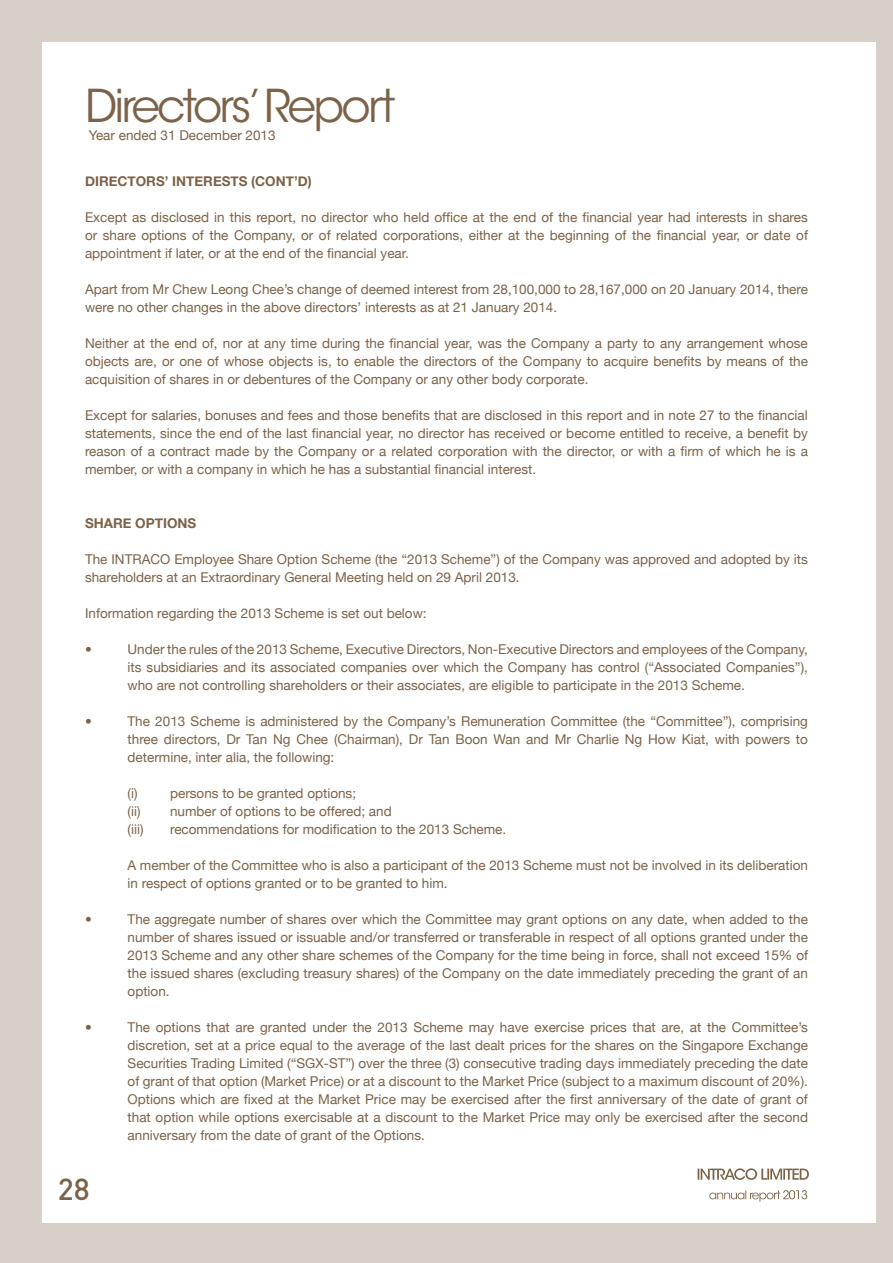
<style>
.page{position:relative;width:893px;height:1263px;background:#d7d0c8}
.page>*{position:absolute;margin:0;border:0;box-sizing:border-box;transform-origin:0 0}
.t1{font:45px "ITC Avant Garde Std";letter-spacing:-.06em;color:#7b6248}
.t2{font:500 30px "DIN";color:#7b6248}
.t3{font:13.5px/18px "Helvetica Neue";color:#7b6248;text-align:justify}
.t4{font:700 13.5px "Helvetica Neue";color:#7b6248}
</style>
<div class="page">
<div style="left:43px;top:43px;width:833px;height:1179px;background:#fff"></div>
<svg style="left:698px;top:1168px;width:111px;height:12px"></svg>
<svg style="left:709px;top:1190px;width:98px;height:12px"></svg>
<h1 class="t1" style="left:85px;top:79px;width:312px">Directors’Report</h1>
<p class="t3" style="left:89px;top:126px;width:188px">Year ended 31 December 2013</p>
<p class="t4" style="left:85px;top:173px;width:25px">DIRECTORS</p>
<p class="t4" style="left:165px;top:173px;width:32px">’ INTERESTS</p>
<p class="t4" style="left:251px;top:173px;width:62px">(CONT’D)</p>
<p class="t3" style="left:85px;top:208px;width:724px">Except as disclosed in this report, no director who held office at the end of the financial year had interests in shares or share options of the Company, or of related corporations, either at the beginning of the financial year, or date of appointment if later, or at the end of the financial year.</p>
<p class="t3" style="left:85px;top:280px;width:724px">Apart from Mr Chew Leong Chee’s change of deemed interest from 28,100,000 to 28,167,000 on 20 January 2014, there were no other changes in the above directors’ interests as at 21 January 2014.</p>
<p class="t3" style="left:85px;top:334px;width:724px">Neither at the end of, nor at any time during the financial year, was the Company a party to any arrangement whose objects are, or one of whose objects is, to enable the directors of the Company to acquire benefits by means of the acquisition of shares in or debentures of the Company or any other body corporate.</p>
<p class="t3" style="left:85px;top:406px;width:724px">Except for salaries, bonuses and fees and those benefits that are disclosed in this report and in note 27 to the financial statements, since the end of the last financial year, no director has received or become entitled to receive, a benefit by reason of a contract made by the Company or a related corporation with the director, or with a firm of which he is a member, or with a company in which he has a substantial financial interest.</p>
<p class="t4" style="left:85px;top:515px;width:29px">SHARE</p>
<p class="t4" style="left:135px;top:515px;width:11px">OPT</p>
<p class="t4" style="left:163px;top:515px;width:33px">IONS</p>
<p class="t3" style="left:85px;top:550px;width:724px">The INTRACO Employee Share Option Scheme (the “2013 Scheme”) of the Company was approved and adopted by its shareholders at an Extraordinary General Meeting held on 29 April 2013.</p>
<p class="t3" style="left:85px;top:604px;width:343px">Information regarding the 2013 Scheme is set out below:</p>
<p class="t3" style="left:85px;top:640px;width:8px">•</p>
<p class="t3" style="left:128px;top:640px;width:682px">Under the rules of the 2013 Scheme, Executive Directors, Non-Executive Directors and employees of the Company, its subsidiaries and its associated companies over which the Company has control (“Associated Companies”), who are not controlling shareholders or their associates, are eligible to participate in the 2013 Scheme.</p>
<p class="t3" style="left:85px;top:712px;width:8px">•</p>
<p class="t3" style="left:128px;top:712px;width:682px">The 2013 Scheme is administered by the Company’s Remuneration Committee (the “Committee”), comprising three directors, Dr Tan Ng Chee (Chairman), Dr Tan Boon Wan and Mr Charlie Ng How Kiat, with powers to determine, inter alia, the following:</p>
<p class="t3" style="left:128px;top:784px;width:11px">(i)</p>
<p class="t3" style="left:128px;top:784px;width:266px;text-align:left;text-indent:43px">persons to be granted options;<br>(ii) number of options to be offered; and (iii)</p>
<p class="t3" style="left:170px;top:820px;width:338px">recommendations for modification to the 2013 Scheme.</p>
<p class="t3" style="left:128px;top:856px;width:682px">A member of the Committee who is also a participant of the 2013 Scheme must not be involved in its deliberation in respect of options granted or to be granted to him.</p>
<p class="t3" style="left:85px;top:910px;width:8px">•</p>
<p class="t3" style="left:128px;top:910px;width:682px">The aggregate number of shares over which the Committee may grant options on any date, when added to the number of shares issued or issuable and/or transferred or transferable in respect of all options granted under the 2013 Scheme and any other share schemes of the Company for the time being in force, shall not exceed 15% of the issued shares (excluding treasury shares) of the Company on the date immediately preceding the grant of an option.</p>
<p class="t3" style="left:85px;top:1018px;width:8px">•</p>
<p class="t3" style="left:128px;top:1018px;width:682px">The options that are granted under the 2013 Scheme may have exercise prices that are, at the Committee’s discretion, set at a price equal to the average of the last dealt prices for the shares on the Singapore Exchange Securities Trading Limited (“SGX-ST”) over the three (3) consecutive trading days immediately preceding the date of grant of that option (Market Price) or at a discount to the Market Price (subject to a maximum discount of 20%).<br>Options which are fixed at the Market Price may be exercised after the first anniversary of the date of grant of that option while options exercisable at a discount to the Market Price may only be exercised after the second anniversary from the date of grant of the Options.</p>
<h2 class="t2" style="left:58px;top:1170px;width:33px">28</h2>
</div>
